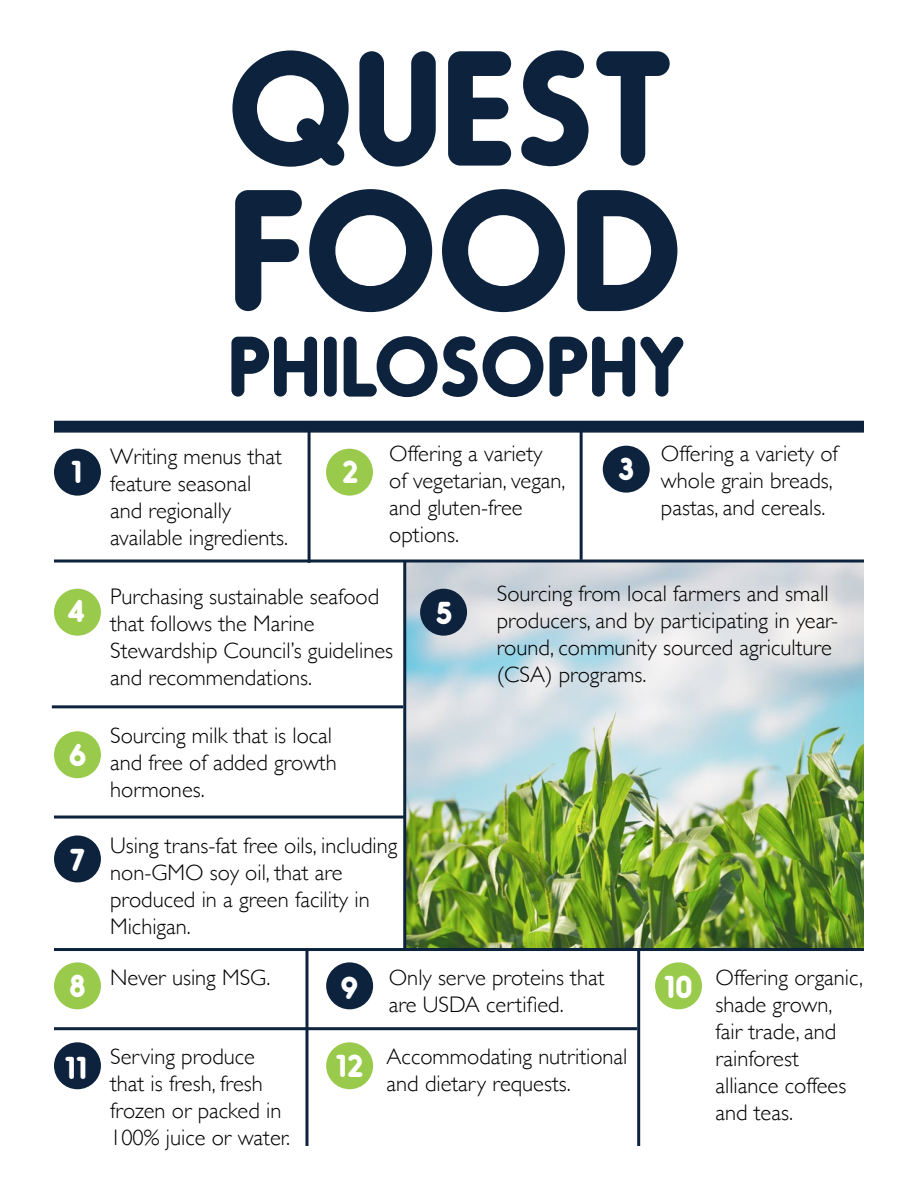
<style>
.page{position:relative;width:918px;height:1188px;background:#fff}
.page>*{position:absolute;margin:0;border:0;box-sizing:border-box;transform-origin:0 0}
.t1{font:700 163.5px "Oduda";color:#0c223d}
.t2{font:700 154.5px "Oduda";color:#0c223d}
.t3{font:700 81px "Oduda";color:#0c223d}
.t4{font:700 30px "Oduda";color:#fff}
.t5{font:300 22.5px/27px "Gill Sans";color:#000}
</style>
<div class="page">
<div style="left:603px;top:446px;width:47px;height:47px;background:#0d223c;border-radius:50%"></div>
<div style="left:326px;top:449px;width:47px;height:47px;background:#99ca4c;border-radius:50%"></div>
<img style="left:406px;top:562px;width:458px;height:386px">
<div style="left:54px;top:449px;width:47px;height:47px;background:#0d223c;border-radius:50%"></div>
<hr style="left:54px;top:560px;width:810px;height:2px;background:#0d223c">
<hr style="left:52px;top:705px;width:351px;height:3px;background:#0d223c">
<hr style="left:54px;top:948px;width:810px;height:3px;background:#0d223c">
<hr style="left:305px;top:949px;width:3px;height:197px;background:#0d223c">
<hr style="left:308px;top:430px;width:3px;height:133px;background:#0d223c">
<hr style="left:580px;top:428px;width:3px;height:132px;background:#0d223c">
<hr style="left:403px;top:562px;width:3px;height:387px;background:#0d223c">
<div style="left:54px;top:589px;width:47px;height:47px;background:#99ca4c;border-radius:50%"></div>
<div style="left:420px;top:589px;width:47px;height:47px;background:#0d223c;border-radius:50%"></div>
<div style="left:54px;top:731px;width:47px;height:47px;background:#99ca4c;border-radius:50%"></div>
<div style="left:54px;top:835px;width:47px;height:47px;background:#0d223c;border-radius:50%"></div>
<hr style="left:54px;top:816px;width:351px;height:3px;background:#0d223c">
<div style="left:54px;top:962px;width:47px;height:47px;background:#99ca4c;border-radius:50%"></div>
<div style="left:326px;top:962px;width:47px;height:47px;background:#0d223c;border-radius:50%"></div>
<div style="left:655px;top:962px;width:47px;height:47px;background:#99ca4c;border-radius:50%"></div>
<hr style="left:637px;top:949px;width:3px;height:197px;background:#0d223c">
<div style="left:54px;top:1042px;width:47px;height:47px;background:#0d223c;border-radius:50%"></div>
<hr style="left:54px;top:1027px;width:583px;height:3px;background:#0d223c">
<div style="left:326px;top:1042px;width:47px;height:47px;background:#99ca4c;border-radius:50%"></div>
<div style="left:54px;top:421px;width:810px;height:12px;background:#0d223c;border:2px solid #0d223c"></div>
<h2 class="t2" style="left:228px;top:36px;width:446px">QUEST</h2>
<h1 class="t1" style="left:228px;top:174px;width:455px">FOOD</h1>
<h3 class="t3" style="left:228px;top:329px;width:459px">PHILOSOPHY</h3>
<p class="t5" style="left:110px;top:443px;width:180px">Writing menus that feature seasonal and regionally available ingredients.</p>
<p class="t5" style="left:389px;top:440px;width:178px">Offering a variety of vegetarian, vegan, and gluten-free options.</p>
<h3 class="t4" style="left:71px;top:458px;width:13px">1</h3>
<h3 class="t4" style="left:342px;top:458px;width:19px">2</h3>
<h3 class="t4" style="left:618px;top:455px;width:18px">3</h3>
<p class="t5" style="left:661px;top:440px;width:179px">Offering a variety of whole grain breads, pastas, and cereals.</p>
<h3 class="t4" style="left:67px;top:597px;width:20px">4</h3>
<p class="t5" style="left:110px;top:583px;width:284px">Purchasing sustainable seafood that follows the Marine<br>Stewardship Council’s guidelines and recommendations.</p>
<h3 class="t4" style="left:68px;top:741px;width:20px">6</h3>
<h3 class="t4" style="left:69px;top:846px;width:17px">7</h3>
<p class="t5" style="left:110px;top:722px;width:228px">Sourcing milk that is local and free of added growth hormones.</p>
<p class="t5" style="left:110px;top:832px;width:289px">Using trans-fat free oils, including non-GMO soy oil, that are produced in a green facility in<br>Michigan.</p>
<h3 class="t4" style="left:436px;top:599px;width:19px">5</h3>
<p class="t5" style="left:497px;top:580px;width:343px">Sourcing from local farmers and small producers, and by participating in year&shy;round, community sourced agriculture (CSA) programs.</p>
<p class="t5" style="left:110px;top:964px;width:162px">Never using MSG.</p>
<p class="t5" style="left:389px;top:964px;width:217px">Only serve proteins that are USDA certified.</p>
<h3 class="t4" style="left:69px;top:972px;width:19px">8</h3>
<h3 class="t4" style="left:340px;top:973px;width:19px">9</h3>
<h3 class="t4" style="left:664px;top:973px;width:30px">10</h3>
<p class="t5" style="left:110px;top:1043px;width:182px">Serving produce that is fresh, fresh frozen or packed in<br>100% juice or water.</p>
<p class="t5" style="left:387px;top:1043px;width:242px">Accommodating nutritional and dietary requests.</p>
<h3 class="t4" style="left:65px;top:1054px;width:24px">11</h3>
<h3 class="t4" style="left:336px;top:1051px;width:30px">12</h3>
<p class="t5" style="left:716px;top:964px;width:149px">Offering organic, shade grown, fair trade, and rainforest alliance coffees and teas.</p>
</div>
